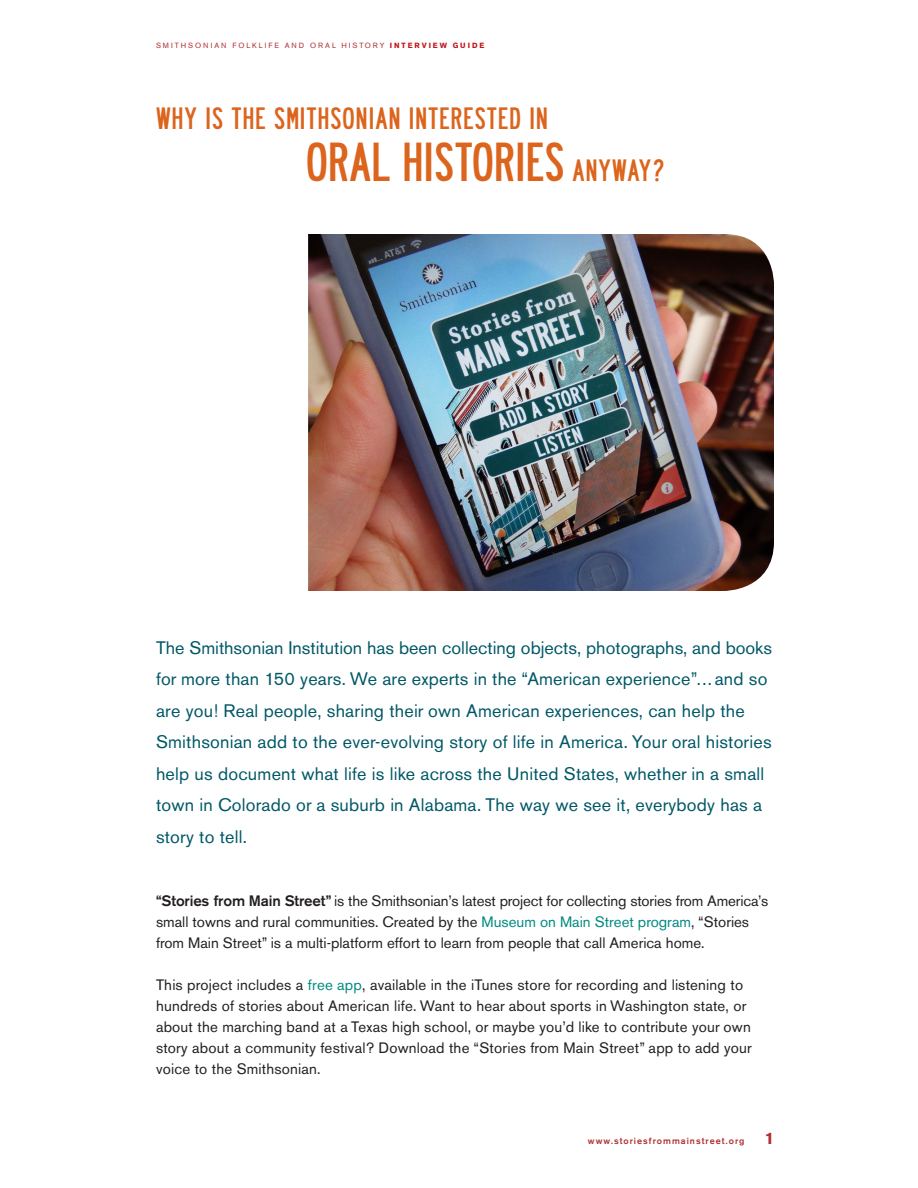
<style>
.page{position:relative;width:918px;height:1188px;background:#fff}
.page>*{position:absolute;margin:0;border:0;box-sizing:border-box;transform-origin:0 0}
.Head_A_18{font:48px "Roadway";letter-spacing:.01em;color:#dc641c}
.Head_A_18-2{font:27px "Roadway";letter-spacing:.04em;color:#dc641c}
.Text_A{font:18px/31.5px "Akzidenz Grotesk BQ";letter-spacing:.01em;color:#005866}
.Text_A-2{font:15px/21px "Akzidenz Grotesk BQ";letter-spacing:.015em;color:#231f20}
.Head_A_18-3{font:500 9px "Akzidenz Grotesk BQ";letter-spacing:.11em;color:#b02d31}
.Head_A_18-4{font:7.5px "Akzidenz Grotesk BQ";letter-spacing:.26em;color:#b02d31}
.s1{font-weight:700;color:#c2121a}
.s2{font-size:27px}
.s3{font-weight:500}
.s4{color:#008a80}
.s5{font-weight:700;font-size:16.5px}
</style>
<div class="page">
<img style="left:308px;top:234px;width:466px;height:357px">
<p class="Head_A_18-4" style="left:156px;top:41px;width:330px">SMITHSONIAN FOLKLIFE AND ORAL HISTORY <span class="s1">INTERVIEW GUIDE</span></p>
<p class="Head_A_18-2" style="left:156px;top:100px;width:393px">WHY IS THE SMITHSONIAN INTERESTED IN</p>
<p class="Head_A_18" style="left:306px;top:130px;width:360px">ORAL HISTORIES <span class="s2">ANYWAY?</span></p>
<p class="Text_A" style="left:156px;top:632px;width:618px">The Smithsonian Institution has been collecting objects, photographs, and books for more than 150 years. We are experts in the “American experience”... and so are you! Real people, sharing their own American experiences, can help the Smithsonian add to the ever-evolving story of life in America. Your oral histories help us document what life is like across the United States, whether in a small town in Colorado or a suburb in Alabama. The way we see it, everybody has a story to tell.</p>
<p class="Text_A-2" style="left:156px;top:890px;width:614px"><span class="s3">“Stories from Main Street”</span> is the Smithsonian’s latest project for collecting stories from America’s small towns and rural communities. Created by the <span class="s4">Museum on Main Street program</span>, “Stories from Main Street” is a multi-platform effort to learn from people that call America home.</p>
<p class="Text_A-2" style="left:156px;top:974px;width:597px">This project includes a <span class="s4">free app</span>, available in the iTunes store for recording and listening to hundreds of stories about American life. Want to hear about sports in Washington state, or about the marching band at a Texas high school, or maybe you’d like to contribute your own story about a community festival? Download the “Stories from Main Street” app to add your voice to the Smithsonian.</p>
<p class="Head_A_18-3" style="left:588px;top:1135px;width:188px">www.storiesfrommainstreet.org <span class="s5">1</span></p>
</div>
